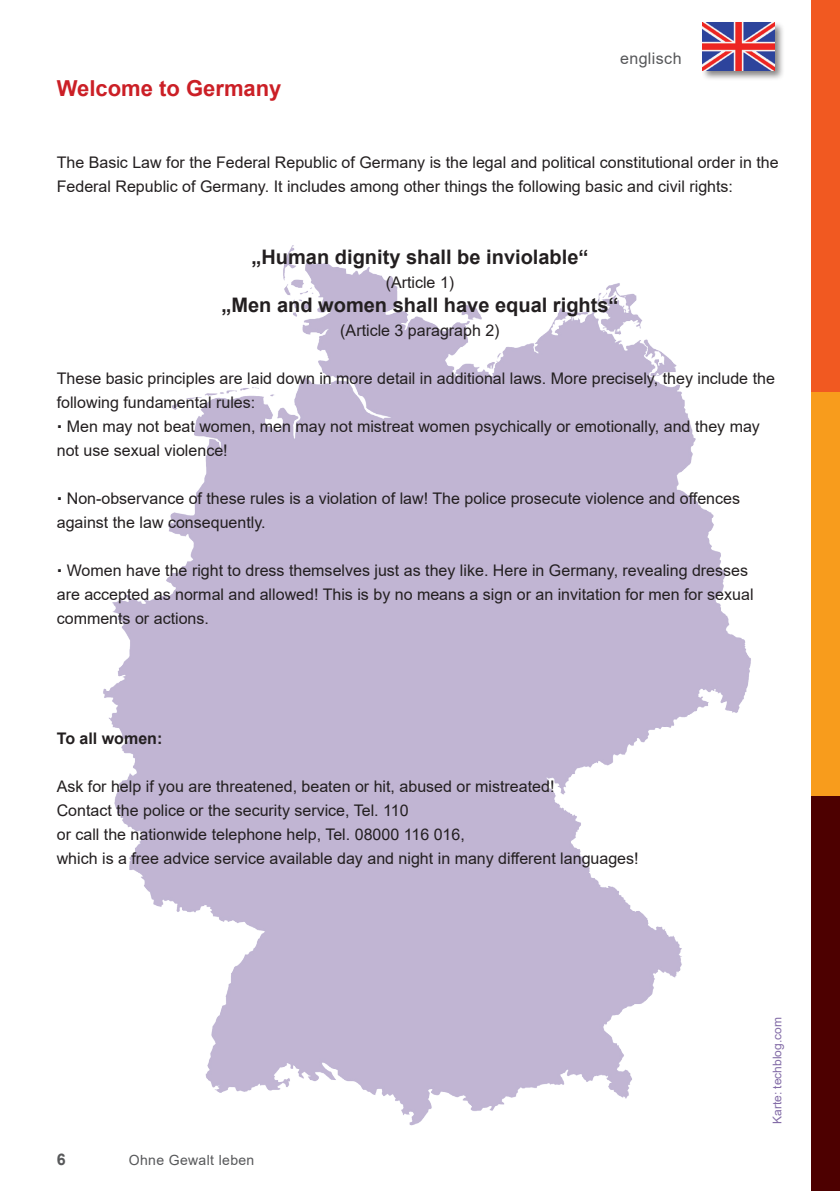
<style>
.page{position:relative;width:840px;height:1191px;background:#fff}
.page>*{position:absolute;margin:0;border:0;box-sizing:border-box;transform-origin:0 0}
.t1{font:700 22px "Arial";color:#cb1f26}
.t2{font:700 20px "Arial";color:#231f20}
.t3{font:16px/24px "Arial";color:#231f20}
.t4{font:700 16px "Arial";color:#231f20}
.t5{font:16px "Arial";letter-spacing:.025em;color:#57585a}
.t6{font:700 16px "Arial";color:#57585a}
.t7{font:14px "Arial";letter-spacing:.025em;color:#57585a}
.t8{font:12px "Arial";color:#836ca7}
</style>
<div class="page">
<div style="left:811px;top:0;width:28px;height:395px;background:#f15921"></div>
<div style="left:811px;top:392px;width:28px;height:406px;background:#f89c1c"></div>
<div style="left:811px;top:796px;width:28px;height:395px;background:#4d0000"></div>
<img style="left:103px;top:245px;width:648px;height:881px">
<div style="left:700px;top:21px;width:84px;height:60px;background:#231f20;opacity:.55"></div>
<img style="left:702px;top:23px;width:72px;height:48px">
<h1 class="t1" style="left:57px;top:73px;width:226px">Welcome to Germany</h1>
<p class="t5" style="left:619px;top:47px;width:63px">englisch</p>
<p class="t3" style="left:57px;top:150px;width:723px">The Basic Law for the Federal Republic of Germany is the legal and political constitutional order in the<br>Federal Republic of Germany. It includes among other things the following basic and civil rights:</p>
<p class="t2" style="left:251px;top:243px;width:338px">„Human dignity shall be inviolable“</p>
<p class="t3" style="left:385px;top:270px;width:70px">(Article 1)</p>
<p class="t2" style="left:221px;top:291px;width:398px">„Men and women shall have equal rights“</p>
<p class="t3" style="left:340px;top:318px;width:161px">(Article 3 paragraph 2)</p>
<p class="t3" style="left:57px;top:366px;width:719px">These basic principles are laid down in more detail in additional laws. More precisely, they include the following fundamental rules:<br><sup>.</sup> Men may not beat women, men may not mistreat women psychically or emotionally, and they may not use sexual violence!</p>
<p class="t3" style="left:57px;top:486px;width:684px"><sup>.</sup> Non-observance of these rules is a violation of law! The police prosecute violence and offences against the law consequently.</p>
<p class="t3" style="left:57px;top:558px;width:698px"><sup>.</sup> Women have the right to dress themselves just as they like. Here in Germany, revealing dresses are accepted as normal and allowed! This is by no means a sign or an invitation for men for sexual comments or actions.</p>
<p class="t4" style="left:57px;top:727px;width:107px">To all women:</p>
<p class="t3" style="left:57px;top:774px;width:583px">Ask for help if you are threatened, beaten or hit, abused or mistreated!<br>Contact the police or the security service, Tel. 110<br>or call the nationwide telephone help, Tel. 08000 116 016,<br>which is a free advice service available day and night in many different languages!</p>
<p class="t6" style="left:57px;top:1147px;width:10px">6</p>
<p class="t7" style="left:129px;top:1150px;width:127px">Ohne Gewalt leben</p>
<p class="t8" style="left:768px;top:1124px;width:108px;rotate:-90deg">Karte: techblog.com</p>
</div>
